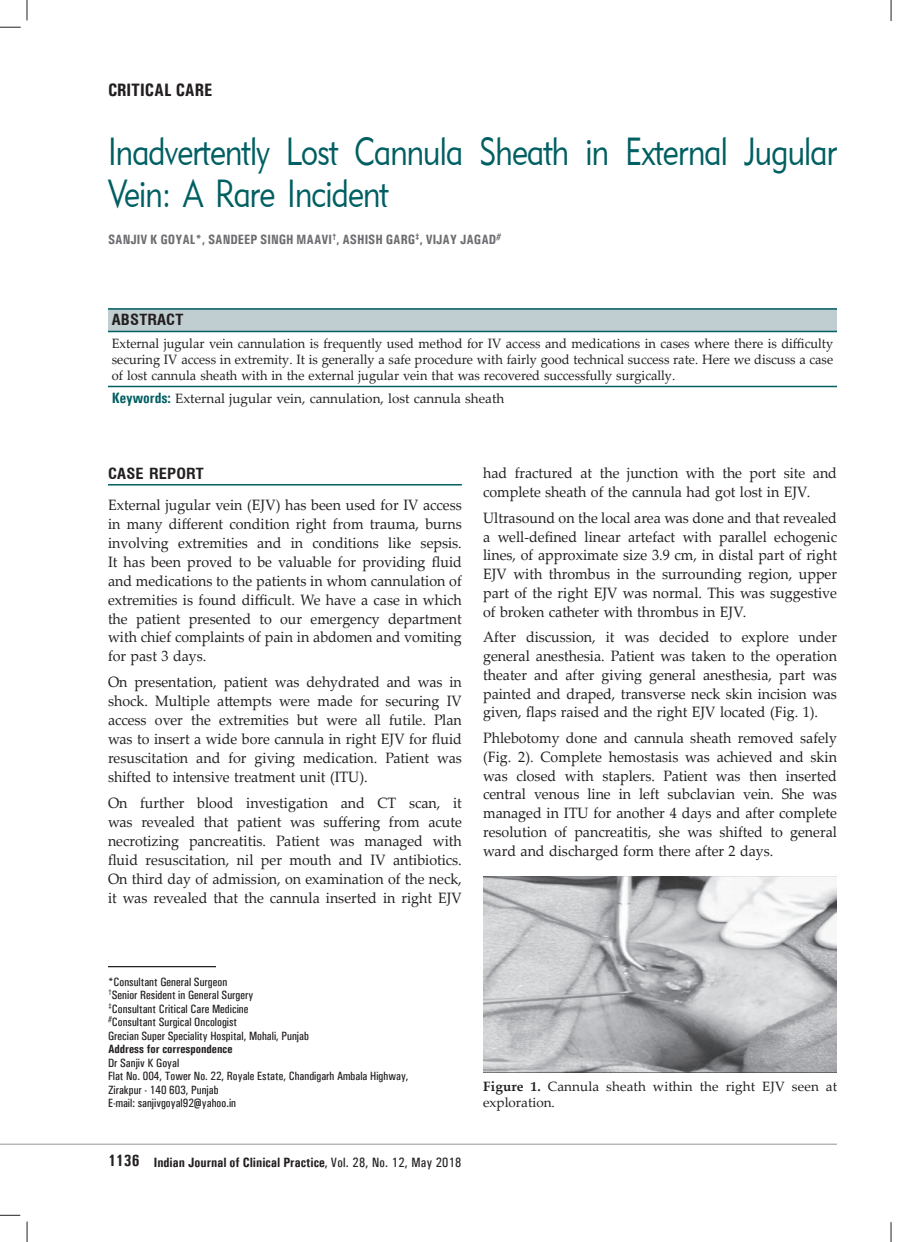
<style>
.page{position:relative;width:918px;height:1242px;background:#fff}
.page>*{position:absolute;margin:0;border:0;box-sizing:border-box;transform-origin:0 0}
.t1{font:39px/42px "Geometric 415 BT Lite A";letter-spacing:-.025em;color:#005f62;scale:.8 1}
.t2{font:700 18px "Univers Condensed";color:#231f20}
.t3{font:15px/18.9px "Palatino Linotype";color:#231f20;text-align:justify;scale:.95 1}
.t4{font:700 condensed 15px "Swiss 721 BT";letter-spacing:.01em;color:#231f20;scale:1.1 1}
.t5{font:13.5px/16px "Palatino Linotype";color:#231f20;text-align:justify;scale:.95 1}
.t6{font:13.5px/16.2px "Palatino Linotype";color:#231f20}
.t7{font:700 13.5px "Univers Condensed";color:#231f20}
.t8{font:700 13.5px "Univers Condensed";color:#6c6d70}
.t9{font:12px/13.5px "Univers Condensed";color:#231f20}
.s1{font-family:"Univers Condensed";font-weight:700;font-size:15px;color:#005f62}
.s2{font-family:"Swiss 721 BT";font-weight:700;font-stretch:condensed}
.s3{font-weight:700}
.s4{font-size:16.5px}
.s5{font-weight:400}
</style>
<div class="page">
<svg style="left:0;top:27px;width:21px;height:1px"></svg>
<svg style="left:27px;top:0;width:1px;height:20px"></svg>
<svg style="left:27px;top:1222px;width:1px;height:20px"></svg>
<svg style="left:0;top:1215px;width:20px;height:1px"></svg>
<svg style="left:891px;top:0;width:1px;height:21px"></svg>
<svg style="left:891px;top:1222px;width:1px;height:20px"></svg>
<hr style="left:0;top:1144px;width:837px;height:1px;background:#939598">
<div style="left:108px;top:309px;width:729px;height:22px;background:#c1ced1"></div>
<hr style="left:108px;top:308px;width:729px;height:2px;background:#005f62">
<hr style="left:108px;top:331px;width:729px;height:1px;background:#005f62">
<hr style="left:108px;top:386px;width:729px;height:1px;background:#005f62">
<hr style="left:108px;top:966px;width:108px;height:1px;background:#231f20">
<hr style="left:108px;top:484px;width:354px;height:2px;background:#005f62">
<img style="left:483px;top:877px;width:354px;height:195px">
<p class="t2" style="left:108px;top:79px;width:106px">CRITICAL CARE</p>
<p class="t1" style="left:108px;top:129px;width:912px">Inadvertently Lost Cannula Sheath in External Jugular<br>Vein: A Rare Incident</p>
<p class="t8" style="left:108px;top:232px;width:22px">SANJIV</p>
<p class="t8" style="left:150px;top:232px;width:81px">K GOYAL*, SANDEEP</p>
<p class="t8" style="left:260px;top:232px;width:8px">SINGH</p>
<p class="t8" style="left:297px;top:232px;width:61px">MAAVI <sup>†</sup>, ASHISH</p>
<p class="t8" style="left:386px;top:232px;width:117px">GARG <sup>‡</sup>, VIJAY JAGAD<sup>#</sup></p>
<p class="t4" style="left:112px;top:311px;width:67px">ABSTRACT</p>
<p class="t5" style="left:112px;top:335px;width:761px">External jugular vein cannulation is frequently used method for IV access and medications in cases where there is difficulty securing IV access in extremity. It is generally a safe procedure with fairly good technical success rate. Here we discuss a case of lost cannula sheath with in the external jugular vein that was recovered successfully surgically.</p>
<p class="t6" style="left:112px;top:390px;width:394px"><span class="s1">Keywords:</span> External jugular vein, cannulation, lost cannula sheath</p>
<p class="t3" style="left:108px;top:457px;width:374px;line-height:31.3px"><span class="s2">CASE REPORT<br></span>External jugular vein (EJV) has been used for IV access</p>
<p class="t3" style="left:108px;top:514px;width:374px">in many different condition right from trauma, burns involving extremities and in conditions like sepsis.<br>It has been proved to be valuable for providing fluid and medications to the patients in whom cannulation of extremities is found difficult. We have a case in which the patient presented to our emergency department with chief complaints of pain in abdomen and vomiting for past 3 days.</p>
<p class="t3" style="left:108px;top:672px;width:374px">On presentation, patient was dehydrated and was in shock. Multiple attempts were made for securing IV access over the extremities but were all futile. Plan was to insert a wide bore cannula in right EJV for fluid resuscitation and for giving medication. Patient was shifted to intensive treatment unit (ITU).</p>
<p class="t3" style="left:108px;top:793px;width:374px">On further blood investigation and CT scan, it was revealed that patient was suffering from acute necrotizing pancreatitis. Patient was managed with fluid resuscitation, nil per mouth and IV antibiotics.<br>On third day of admission, on examination of the neck, it was revealed that the cannula inserted in right EJV</p>
<p class="t3" style="left:483px;top:463px;width:374px">had fractured at the junction with the port site and complete sheath of the cannula had got lost in EJV.</p>
<p class="t3" style="left:483px;top:508px;width:374px">Ultrasound on the local area was done and that revealed a well-defined linear artefact with parallel echogenic lines, of approximate size 3.9 cm, in distal part of right EJV with thrombus in the surrounding region, upper part of the right EJV was normal. This was suggestive of broken catheter with thrombus in EJV.</p>
<p class="t3" style="left:483px;top:627px;width:374px">After discussion, it was decided to explore under general anesthesia. Patient was taken to the operation theater and after giving general anesthesia, part was painted and draped, transverse neck skin incision was given, flaps raised and the right EJV located (Fig. 1).</p>
<p class="t3" style="left:483px;top:728px;width:374px">Phlebotomy done and cannula sheath removed safely (Fig. 2). Complete hemostasis was achieved and skin was closed with staplers. Patient was then inserted central venous line in left subclavian vein. She was managed in ITU for another 4 days and after complete resolution of pancreatitis, she was shifted to general ward and discharged form there after 2 days.</p>
<p class="t9" style="left:108px;top:975px;width:302px">*Consultant General Surgeon<br><sup>†</sup>Senior Resident in General Surgery<br><sup>‡</sup>Consultant Critical Care Medicine<br><sup>#</sup>Consultant Surgical Oncologist<br>Grecian Super Speciality Hospital, Mohali, Punjab<br><span class="s3">Address for correspondence<br></span>Dr Sanjiv K Goyal<br>Flat No. 004, Tower No. 22, Royale Estate, Chandigarh Ambala Highway, Zirakpur - 140 603, Punjab<br>E-mail: sanjivgoyal92@yahoo.in</p>
<p class="t7" style="left:108px;top:1154px;width:355px"><span class="s4">1136</span> Indian Journal of Clinical Practice<span class="s5">, Vol. 28, No. 12, May 2018</span></p>
<p class="t6" style="left:483px;top:1078px;width:356px"><span class="s3">Figure 1.</span> Cannula sheath within the right EJV seen at exploration.</p>
</div>
